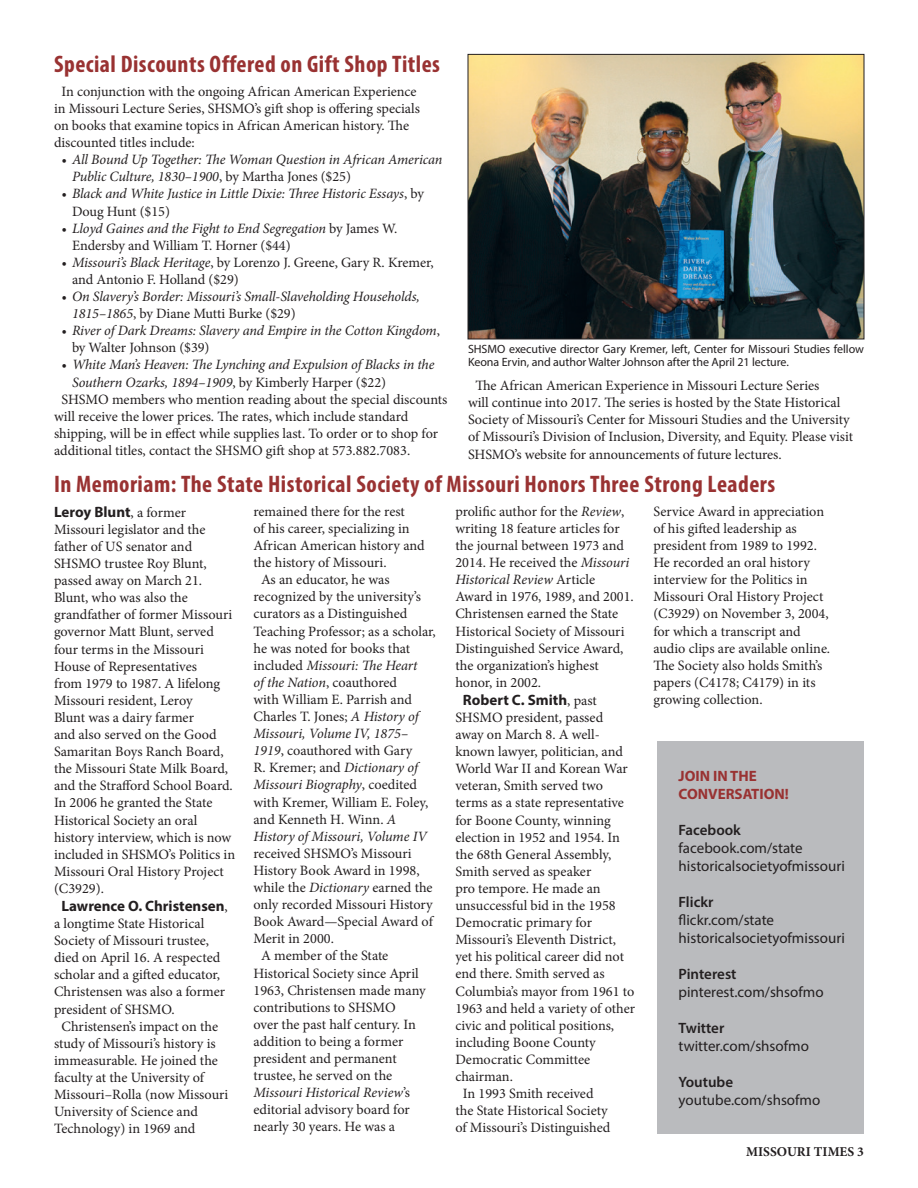
<style>
.page{position:relative;width:918px;height:1188px;background:#fff}
.page>*{position:absolute;margin:0;border:0;box-sizing:border-box;transform-origin:0 0}
.headlines{font:700 condensed 24px "Myriad Pro";letter-spacing:.02em;color:#993232}
.t1{font:15px "Myriad Pro";color:#231f20}
.body_copy{font:700 15px "Myriad Pro";color:#231f20}
.t2{font:600 15px "Myriad Pro";color:#231f20}
.t3{font:700 15px "Myriad Pro";color:#993232}
.body_copy-2{font:14.25px/17.1px "Minion Pro";letter-spacing:-.005em;color:#231f20}
.t4{font:italic 14.25px/17.1px "Minion Pro";letter-spacing:-.01em;color:#231f20}
.page_number{font:700 13.5px "Minion Pro";color:#231f20}
.t5{font:12px/13.5px "Myriad Pro";letter-spacing:-.005em;color:#231f20}
.s1{font-style:normal}
.s2{font-style:italic}
.s3{font-family:"Minion Pro";font-weight:400;font-size:14.25px}
</style>
<div class="page">
<div style="left:657px;top:741px;width:207px;height:393px;background:#babbbe"></div>
<img style="left:470px;top:56px;width:392px;height:281px">
<div style="left:468px;top:54px;width:396px;height:285px;border:1px solid #231f20"></div>
<p class="headlines" style="left:54px;top:49px;width:388px">Special Discounts Offered on Gift Shop Titles</p>
<p class="body_copy-2" style="left:54px;top:83px;width:367px;text-indent:8px">In conjunction with the ongoing African American Experience in Missouri Lecture Series, SHSMO’s gift shop is offering specials on books that examine topics in African American history. The discounted titles include:</p>
<p class="t4" style="left:72px;top:151px;width:372px;text-indent:-10px">• All Bound Up Together: The Woman Question in African American<br>Public Culture, 1830–1900<span class="s1">, by Martha Jones ($25)</span></p>
<p class="t4" style="left:72px;top:185px;width:353px;text-indent:-10px">• Black and White Justice in Little Dixie: Three Historic Essays<span class="s1">, by<br>Doug Hunt ($15)</span></p>
<p class="body_copy-2" style="left:72px;top:220px;width:327px;text-indent:-10px"><span class="s2">• Lloyd Gaines and the Fight to End Segregation</span> by James W.<br>Endersby and William T. Horner ($44)</p>
<p class="body_copy-2" style="left:72px;top:254px;width:363px;text-indent:-10px"><span class="s2">• Missouri’s Black Heritage</span>, by Lorenzo J. Greene, Gary R. Kremer, and Antonio F. Holland ($29)</p>
<p class="t4" style="left:72px;top:288px;width:349px;text-indent:-10px">• On Slavery’s Border: Missouri’s Small-Slaveholding Households,<br>1815–1865<span class="s1">, by Diane Mutti Burke ($29)</span></p>
<p class="t4" style="left:72px;top:322px;width:370px;text-indent:-10px">• River of Dark Dreams: Slavery and Empire in the Cotton Kingdom<span class="s1">, by Walter Johnson ($39)</span></p>
<p class="t4" style="left:72px;top:356px;width:364px;text-indent:-10px">• White Man’s Heaven: The Lynching and Expulsion of Blacks in the<br>Southern Ozarks, 1894–1909<span class="s1">, by Kimberly Harper ($22)</span></p>
<p class="body_copy-2" style="left:54px;top:391px;width:395px;text-indent:8px">SHSMO members who mention reading about the special discounts will receive the lower prices. The rates, which include standard shipping, will be in effect while supplies last. To order or to shop for additional titles, contact the SHSMO gift shop at 573.882.7083.</p>
<p class="t5" style="left:468px;top:342px;width:398px">SHSMO executive director Gary Kremer, left, Center for Missouri Studies fellow<br>Keona Ervin, and author Walter Johnson after the April 21 lecture.</p>
<p class="body_copy-2" style="left:468px;top:377px;width:387px;text-indent:8px">The African American Experience in Missouri Lecture Series<br>will continue into 2017. The series is hosted by the State Historical Society of Missouri’s Center for Missouri Studies and the University of Missouri’s Division of Inclusion, Diversity, and Equity. Please visit SHSMO’s website for announcements of future lectures.</p>
<p class="headlines" style="left:54px;top:469px;width:723px">In Memoriam: The State Historical Society of Missouri Honors Three Strong Leaders</p>
<p class="body_copy" style="left:54px;top:502px;width:134px">Leroy Blunt<span class="s3">, a former</span></p>
<p class="body_copy-2" style="left:54px;top:521px;width:183px">Missouri legislator and the father of US senator and<br>SHSMO trustee Roy Blunt, passed away on March 21.<br>Blunt, who was also the grandfather of former Missouri governor Matt Blunt, served four terms in the Missouri<br>House of Representatives<br>from 1979 to 1987. A lifelong<br>Missouri resident, Leroy<br>Blunt was a dairy farmer<br>and also served on the Good<br>Samaritan Boys Ranch Board, the Missouri State Milk Board, and the Strafford School Board.<br>In 2006 he granted the State<br>Historical Society an oral history interview, which is now included in SHSMO’s Politics in<br>Missouri Oral History Project (C3929).</p>
<p class="body_copy" style="left:62px;top:896px;width:168px">Lawrence O. Christensen<span class="s3">,</span></p>
<p class="body_copy-2" style="left:54px;top:915px;width:173px">a longtime State Historical<br>Society of Missouri trustee, died on April 16. A respected scholar and a gifted educator,<br>Christensen was also a former president of SHSMO.</p>
<p class="body_copy-2" style="left:54px;top:1018px;width:176px;text-indent:8px">Christensen’s impact on the study of Missouri’s history is immeasurable. He joined the faculty at the University of<br>Missouri–Rolla (now Missouri<br>University of Science and<br>Technology) in 1969 and</p>
<p class="body_copy-2" style="left:254px;top:503px;width:173px">remained there for the rest<br>of his career, specializing in<br>African American history and the history of Missouri.</p>
<p class="body_copy-2" style="left:254px;top:571px;width:184px;text-indent:8px">As an educator, he was recognized by the university’s curators as a Distinguished<br>Teaching Professor; as a scholar, he was noted for books that included <span class="s2">Missouri: The Heart<br>of the Nation</span>, coauthored<br>with William E. Parrish and<br>Charles T. Jones; <span class="s2">A History of<br>Missouri, Volume IV, 1875–<br>1919</span>, coauthored with Gary<br>R. Kremer; and <span class="s2">Dictionary of<br>Missouri Biography</span>, coedited with Kremer, William E. Foley, and Kenneth H. Winn. <span class="s2">A<br>History of Missouri, Volume IV </span>received SHSMO’s Missouri<br>History Book Award in 1998, while the <span class="s2">Dictionary</span> earned the only recorded Missouri History<br>Book Award—Special Award of<br>Merit in 2000.</p>
<p class="body_copy-2" style="left:254px;top:947px;width:174px;text-indent:8px">A member of the State<br>Historical Society since April<br>1963, Christensen made many contributions to SHSMO<br>over the past half century. In addition to being a former president and permanent trustee, he served on the<br><span class="s2">Missouri Historical Review</span>’s editorial advisory board for nearly 30 years. He was a</p>
<p class="body_copy-2" style="left:455px;top:503px;width:180px">prolific author for the <span class="s2">Review</span>, writing 18 feature articles for the journal between 1973 and<br>2014. He received the <span class="s2">Missouri<br>Historical Review</span> Article<br>Award in 1976, 1989, and 2001.<br>Christensen earned the State<br>Historical Society of Missouri<br>Distinguished Service Award, the organization’s highest honor, in 2002.</p>
<p class="body_copy" style="left:463px;top:690px;width:136px">Robert C. Smith<span class="s3">, past</span></p>
<p class="body_copy-2" style="left:455px;top:709px;width:181px">SHSMO president, passed<br>away on March 8. A well&shy;known lawyer, politician, and<br>World War II and Korean War veteran, Smith served two terms as a state representative for Boone County, winning election in 1952 and 1954. In the 68th General Assembly,<br>Smith served as speaker<br>pro tempore. He made an unsuccessful bid in the 1958<br>Democratic primary for<br>Missouri’s Eleventh District, yet his political career did not end there. Smith served as<br>Columbia’s mayor from 1961 to<br>1963 and held a variety of other civic and political positions, including Boone County<br>Democratic Committee chairman.</p>
<p class="body_copy-2" style="left:455px;top:1085px;width:156px;text-indent:8px">In 1993 Smith received the State Historical Society of Missouri’s Distinguished</p>
<p class="body_copy-2" style="left:653px;top:503px;width:178px">Service Award in appreciation of his gifted leadership as president from 1989 to 1992.<br>He recorded an oral history interview for the Politics in<br>Missouri Oral History Project (C3929) on November 3, 2004, for which a transcript and audio clips are available online.<br>The Society also holds Smith’s papers (C4178; C4179) in its growing collection.</p>
<p class="t3" style="left:679px;top:766px;width:80px">JOIN IN THE</p>
<p class="t3" style="left:679px;top:784px;width:112px">CONVERSATION!</p>
<p class="t2" style="left:679px;top:821px;width:64px">Facebook</p>
<p class="t1" style="left:679px;top:839px;width:126px">facebook.com/state</p>
<p class="t1" style="left:679px;top:857px;width:168px">historicalsocietyofmissouri</p>
<p class="t2" style="left:679px;top:893px;width:36px">Flickr</p>
<p class="t1" style="left:679px;top:911px;width:97px">flickr.com/state</p>
<p class="t1" style="left:679px;top:929px;width:168px">historicalsocietyofmissouri</p>
<p class="t2" style="left:679px;top:965px;width:59px">Pinterest</p>
<p class="t1" style="left:679px;top:983px;width:147px">pinterest.com/shsofmo</p>
<p class="t2" style="left:679px;top:1019px;width:47px">Twitter</p>
<p class="t1" style="left:679px;top:1037px;width:132px">twitter.com/shsofmo</p>
<p class="t2" style="left:679px;top:1073px;width:56px">Youtube</p>
<p class="t1" style="left:679px;top:1091px;width:143px">youtube.com/shsofmo</p>
<p class="page_number" style="left:746px;top:1143px;width:119px">MISSOURI TIMES 3</p>
</div>
